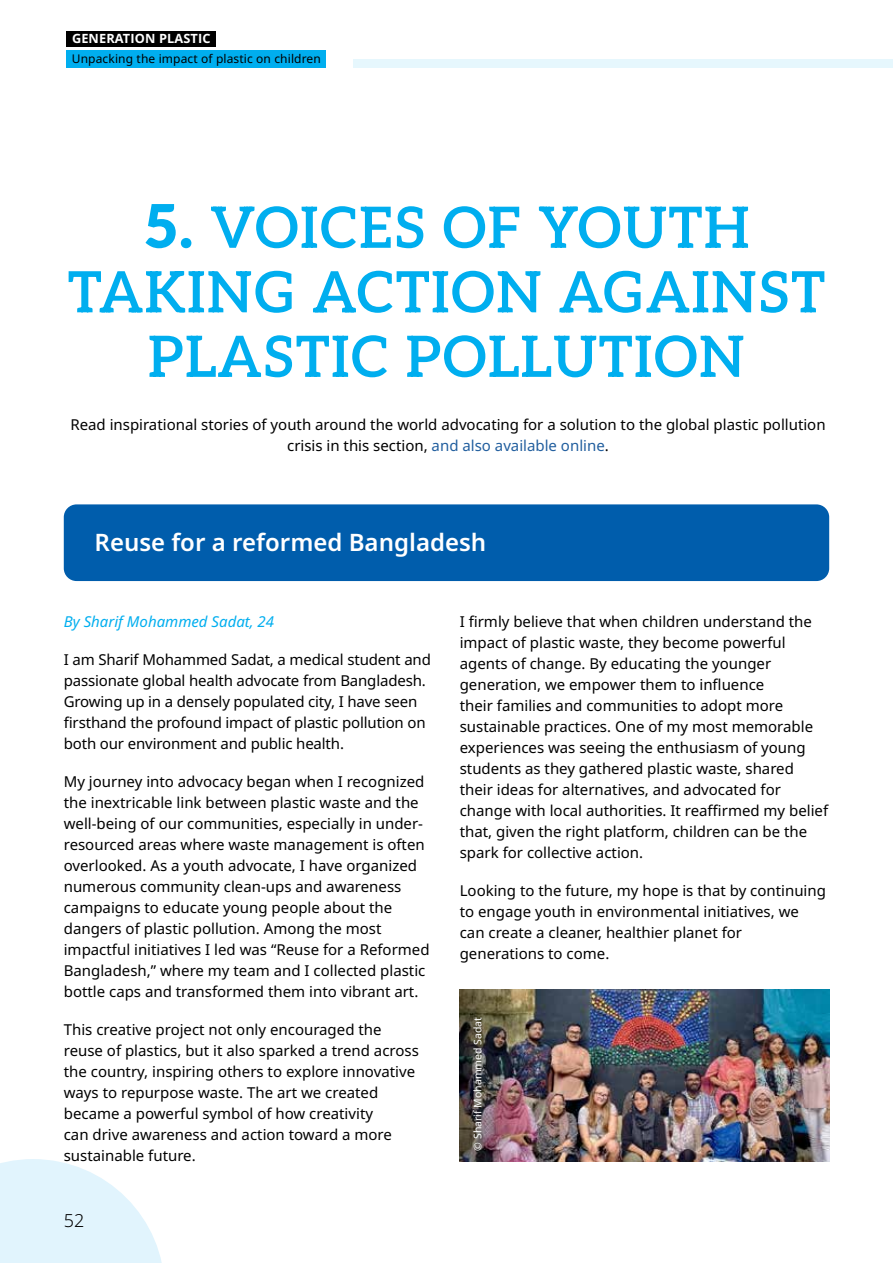
<style>
.page{position:relative;width:893px;height:1263px;background:#fff}
.page>*{position:absolute;margin:0;border:0;box-sizing:border-box;transform-origin:0 0}
.t1{font:600 57px/64.5px "Aleo";letter-spacing:.02em;color:#00aeef;text-align:center}
.t2{font:600 24px "Noto Sans";color:#fff}
.t3{font:300 18px "Noto Sans";color:#000}
.t4{font:15px/21px "Noto Sans";color:#000}
.t5{font:italic 15px "Noto Sans";color:#00aeef}
.t6{font:700 12.75px "Noto Sans";letter-spacing:.01em;color:#fff}
.t7{font:12px "Noto Sans";letter-spacing:.01em;color:#000}
.t8{font:10.5px "Noto Sans";color:#fff}
.s1{font-weight:900;font-size:60px}
.s2{color:#215e9e}
</style>
<div class="page">
<div style="left:353px;top:59px;width:540px;height:9px;background:#e6f7fd"></div>
<div style="left:67px;top:51px;width:259px;height:17px;background:#00aeef"></div>
<div style="left:67px;top:31px;width:149px;height:15px;background:#000"></div>
<div style="left:64px;top:504px;width:765px;height:77px;background:#005dac;border-radius:13px"></div>
<img style="left:537px;top:989px;width:292px;height:172px">
<img style="left:460px;top:989px;width:77px;height:172px">
<svg style="left:0;top:1159px;width:162px;height:104px"></svg>
<p class="t6" style="left:72px;top:30px;width:140px">GENERATION PLASTIC</p>
<p class="t7" style="left:72px;top:50px;width:251px">Unpacking the impact of plastic on children</p>
<h1 class="t1" style="left:68px;top:193px;width:759px"><span class="s1">5.</span> VOICES OF YOUTH<br>TAKING ACTION AGAINST<br>PLASTIC POLLUTION</h1>
<p class="t4" style="left:70px;top:415px;width:757px;text-align:center">Read inspirational stories of youth around the world advocating for a solution to the global plastic pollution crisis in this section, <span class="s2">and also available online</span>.</p>
<h2 class="t2" style="left:95px;top:525px;width:393px">Reuse for a reformed Bangladesh</h2>
<p class="t4" style="left:460px;top:611px;width:370px">I firmly believe that when children understand the impact of plastic waste, they become powerful agents of change. By educating the younger generation, we empower them to influence<br>their families and communities to adopt more sustainable practices. One of my most memorable experiences was seeing the enthusiasm of young students as they gathered plastic waste, shared their ideas for alternatives, and advocated for change with local authorities. It reaffirmed my belief that, given the right platform, children can be the spark for collective action.</p>
<p class="t4" style="left:460px;top:880px;width:368px">Looking to the future, my hope is that by continuing to engage youth in environmental initiatives, we can create a cleaner, healthier planet for generations to come.</p>
<p class="t5" style="left:64px;top:611px;width:212px">By Sharif Mohammed Sadat, 24</p>
<p class="t4" style="left:64px;top:649px;width:369px">I am Sharif Mohammed Sadat, a medical student and passionate global health advocate from Bangladesh.<br>Growing up in a densely populated city, I have seen firsthand the profound impact of plastic pollution on both our environment and public health.</p>
<p class="t4" style="left:64px;top:771px;width:367px">My journey into advocacy began when I recognized the inextricable link between plastic waste and the well-being of our communities, especially in under&shy;resourced areas where waste management is often overlooked. As a youth advocate, I have organized numerous community clean-ups and awareness campaigns to educate young people about the dangers of plastic pollution. Among the most impactful initiatives I led was “Reuse for a Reformed Bangladesh,” where my team and I collected plastic bottle caps and transformed them into vibrant art.</p>
<p class="t4" style="left:64px;top:1019px;width:357px">This creative project not only encouraged the reuse of plastics, but it also sparked a trend across the country, inspiring others to explore innovative ways to repurpose waste. The art we created became a powerful symbol of how creativity<br>can drive awareness and action toward a more sustainable future.</p>
<p class="t8" style="left:470px;top:1151px;width:135px;rotate:-90deg">© Sharif Mohammed Sadat</p>
<p class="t3" style="left:64px;top:1208px;width:22px">52</p>
</div>
